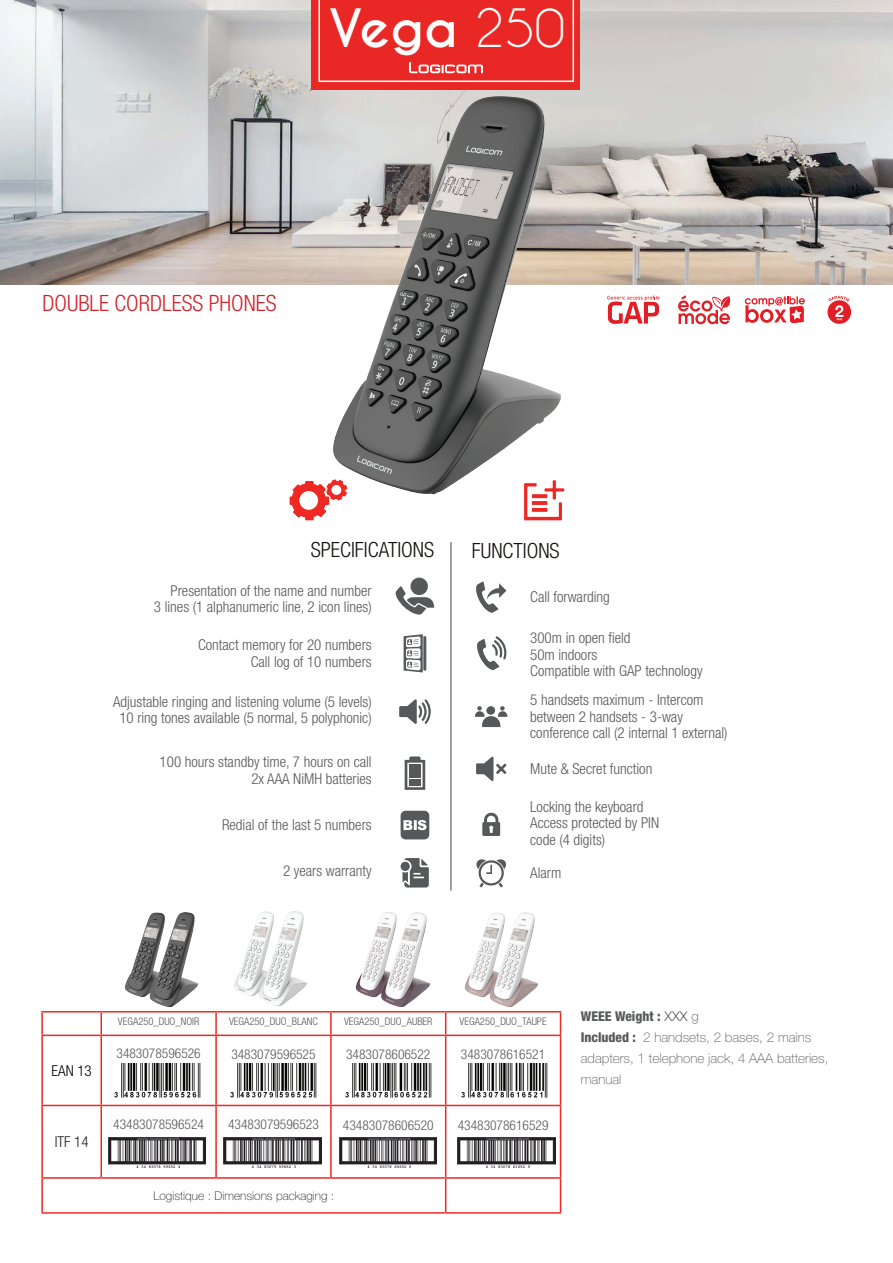
<style>
.page{position:relative;width:893px;height:1263px;background:#fff}
.page>*{position:absolute;margin:0;border:0;box-sizing:border-box;transform-origin:0 0}
.t1{font:700 49.5px "Caviar Dreams";color:#fff}
.t2{font:300 condensed 22.5px "Helvetica Neue LT Pro";color:#d1232a}
.t3{font:300 condensed 21px "Helvetica Neue LT Pro";color:#171010}
.t4{font:300 condensed 15px/16.5px "Helvetica Neue LT Pro";color:#57585a;text-align:right}
.t5{font:300 condensed 15px "Helvetica Neue LT Pro";color:#040503}
.t6{font:300 condensed 15px "Helvetica Neue LT Pro";color:#231f20}
.t7{font:300 condensed 13.5px "Helvetica Neue LT Pro";color:#57585a}
.t8{font:100 13.5px/21px "Helvetica Neue LT Pro";color:#57585a}
.t9{font:100 12px "Helvetica Neue LT Pro";color:#231f20}
.t10{font:300 condensed 10.5px "Helvetica Neue LT Pro";color:#57585a}
.s1{font-weight:400}
.s2{font-weight:800;font-stretch:condensed}
.s3{font-weight:300}
</style>
<div class="page">
<img style="left:0;top:0;width:893px;height:285px">
<hr style="left:41px;top:1011px;width:60px;height:1px;background:#ee2923">
<hr style="left:41px;top:1012px;width:2px;height:22px;background:#ee2923">
<hr style="left:101px;top:1011px;width:115px;height:1px;background:#ee2923">
<svg style="left:101px;top:1012px;width:1px;height:22px"></svg>
<hr style="left:216px;top:1011px;width:115px;height:1px;background:#ee2923">
<hr style="left:215px;top:1012px;width:2px;height:22px;background:#ee2923">
<hr style="left:331px;top:1011px;width:115px;height:1px;background:#ee2923">
<hr style="left:330px;top:1012px;width:2px;height:22px;background:#ee2923">
<hr style="left:446px;top:1011px;width:115px;height:1px;background:#ee2923">
<svg style="left:445px;top:1012px;width:1px;height:22px"></svg>
<svg style="left:560px;top:1012px;width:1px;height:22px"></svg>
<hr style="left:41px;top:1034px;width:60px;height:2px;background:#ee2923">
<hr style="left:41px;top:1036px;width:2px;height:69px;background:#ee2923">
<hr style="left:101px;top:1034px;width:115px;height:2px;background:#ee2923">
<hr style="left:101px;top:1036px;width:1px;height:69px;background:#ee2923">
<hr style="left:216px;top:1034px;width:115px;height:2px;background:#ee2923">
<hr style="left:215px;top:1036px;width:2px;height:69px;background:#ee2923">
<hr style="left:331px;top:1034px;width:115px;height:2px;background:#ee2923">
<hr style="left:330px;top:1036px;width:2px;height:69px;background:#ee2923">
<hr style="left:446px;top:1034px;width:115px;height:2px;background:#ee2923">
<hr style="left:445px;top:1036px;width:1px;height:69px;background:#ee2923">
<hr style="left:560px;top:1036px;width:1px;height:69px;background:#ee2923">
<hr style="left:41px;top:1105px;width:60px;height:1px;background:#ee2923">
<hr style="left:41px;top:1106px;width:2px;height:71px;background:#ee2923">
<hr style="left:101px;top:1105px;width:115px;height:1px;background:#ee2923">
<hr style="left:101px;top:1106px;width:1px;height:71px;background:#ee2923">
<hr style="left:216px;top:1105px;width:115px;height:1px;background:#ee2923">
<hr style="left:215px;top:1106px;width:2px;height:71px;background:#ee2923">
<hr style="left:331px;top:1105px;width:115px;height:1px;background:#ee2923">
<hr style="left:330px;top:1106px;width:2px;height:71px;background:#ee2923">
<hr style="left:446px;top:1105px;width:115px;height:1px;background:#ee2923">
<hr style="left:445px;top:1106px;width:1px;height:71px;background:#ee2923">
<hr style="left:560px;top:1106px;width:1px;height:71px;background:#ee2923">
<hr style="left:41px;top:1177px;width:60px;height:2px;background:#ee2923">
<hr style="left:41px;top:1179px;width:2px;height:33px;background:#ee2923">
<hr style="left:101px;top:1177px;width:115px;height:2px;background:#ee2923">
<hr style="left:216px;top:1177px;width:115px;height:2px;background:#ee2923">
<hr style="left:331px;top:1177px;width:115px;height:2px;background:#ee2923">
<hr style="left:446px;top:1177px;width:115px;height:2px;background:#ee2923">
<hr style="left:445px;top:1179px;width:1px;height:33px;background:#ee2923">
<hr style="left:560px;top:1179px;width:1px;height:33px;background:#ee2923">
<hr style="left:41px;top:1212px;width:60px;height:2px;background:#ee2923">
<hr style="left:101px;top:1212px;width:115px;height:2px;background:#ee2923">
<hr style="left:216px;top:1212px;width:115px;height:2px;background:#ee2923">
<hr style="left:331px;top:1212px;width:115px;height:2px;background:#ee2923">
<hr style="left:446px;top:1212px;width:115px;height:2px;background:#ee2923">
<hr style="left:450px;top:542px;width:1px;height:349px;background:#57585a">
<div style="left:410px;top:578px;width:18px;height:17px;background:#57585a;border-radius:50%"></div>
<svg style="left:396px;top:586px;width:38px;height:29px"></svg>
<svg style="left:404px;top:634px;width:22px;height:38px"></svg>
<svg style="left:399px;top:699px;width:32px;height:25px"></svg>
<svg style="left:405px;top:756px;width:20px;height:34px"></svg>
<div style="left:409px;top:779px;width:12px;height:6px;background:#57585a"></div>
<div style="left:409px;top:772px;width:12px;height:6px;background:#57585a"></div>
<div style="left:409px;top:764px;width:12px;height:6px;background:#57585a"></div>
<svg style="left:401px;top:811px;width:28px;height:28px"></svg>
<svg style="left:476px;top:581px;width:30px;height:32px"></svg>
<svg style="left:475px;top:706px;width:32px;height:21px"></svg>
<svg style="left:476px;top:757px;width:31px;height:24px"></svg>
<svg style="left:482px;top:813px;width:18px;height:23px"></svg>
<svg style="left:476px;top:859px;width:30px;height:28px"></svg>
<svg style="left:477px;top:636px;width:30px;height:34px"></svg>
<svg style="left:290px;top:480px;width:56px;height:40px"></svg>
<svg style="left:524px;top:488px;width:40px;height:32px"></svg>
<div style="left:312px;top:0;width:268px;height:89px;background:#e92724"></div>
<svg style="left:318px;top:0;width:256px;height:82px"></svg>
<svg style="left:607px;top:296px;width:52px;height:28px"></svg>
<svg style="left:678px;top:295px;width:52px;height:29px"></svg>
<svg style="left:745px;top:296px;width:60px;height:28px"></svg>
<svg style="left:827px;top:296px;width:24px;height:28px"></svg>
<svg style="left:402px;top:858px;width:27px;height:29px"></svg>
<img style="left:332px;top:95px;width:230px;height:400px">
<img style="left:114px;top:1063px;width:87px;height:35px">
<img style="left:230px;top:1063px;width:87px;height:35px">
<img style="left:345px;top:1063px;width:87px;height:35px">
<img style="left:108px;top:1138px;width:98px;height:30px">
<img style="left:224px;top:1138px;width:97px;height:30px">
<img style="left:339px;top:1138px;width:98px;height:30px">
<img style="left:124px;top:912px;width:74px;height:96px">
<img style="left:461px;top:1063px;width:87px;height:35px">
<img style="left:458px;top:1138px;width:97px;height:30px">
<img style="left:355px;top:912px;width:75px;height:96px">
<img style="left:234px;top:911px;width:73px;height:95px">
<img style="left:464px;top:912px;width:74px;height:95px">
<h1 class="t1" style="left:329px;top:-1px;width:237px">Vega <span class="s1">250</span></h1>
<h2 class="t2" style="left:43px;top:290px;width:84px">DOUBLE cordless</h2>
<h2 class="t2" style="left:209px;top:290px;width:12px">phones</h2>
<h3 class="t3" style="left:311px;top:538px;width:125px">SPECIFICATIONS</h3>
<h3 class="t3" style="left:472px;top:539px;width:89px">FUNCTIONS</h3>
<p class="t4" style="left:154px;top:582px;width:219px">Presentation of the name and number<br>3 lines (1 alphanumeric line, 2 icon lines)</p>
<p class="t4" style="left:198px;top:637px;width:175px">Contact memory for 20 numbers<br>Call log of 10 numbers</p>
<p class="t4" style="left:530px;top:588px;width:81px">Call forwarding</p>
<p class="t4" style="left:530px;top:629px;width:174px;text-align:left">300m in open field<br>50m indoors<br>Compatible with GAP technology</p>
<p class="t4" style="left:113px;top:693px;width:260px;text-align:center">Adjustable ringing and listening volume (5 levels)<br>10 ring tones available (5 normal, 5 polyphonic)</p>
<p class="t4" style="left:530px;top:691px;width:199px;text-align:left">5 handsets maximum - Intercom between 2 handsets - 3-way conference call (2 internal 1 external)</p>
<p class="t4" style="left:160px;top:754px;width:214px">100 hours standby time, 7 hours on call<br>2x AAA NiMH batteries</p>
<p class="t4" style="left:222px;top:817px;width:151px">Redial of the last 5 numbers</p>
<p class="t4" style="left:283px;top:863px;width:90px">2 years warranty</p>
<p class="t4" style="left:530px;top:761px;width:124px">Mute &amp; Secret function</p>
<p class="t4" style="left:530px;top:798px;width:130px;text-align:left">Locking the keyboard<br>Access protected by PIN code (4 digits)</p>
<p class="t4" style="left:530px;top:865px;width:33px">Alarm</p>
<p class="t5" style="left:52px;top:1062px;width:42px">EAN 13</p>
<p class="t6" style="left:55px;top:1133px;width:35px">ITF 14</p>
<p class="t10" style="left:118px;top:1015px;width:83px">VEGA250_DUO_NOIR</p>
<p class="t10" style="left:229px;top:1015px;width:90px">VEGA250_DUO_BLANC</p>
<p class="t10" style="left:344px;top:1015px;width:90px">VEGA250_DUO_AUBER</p>
<p class="t10" style="left:460px;top:1015px;width:89px">VEGA250_DUO_TAUPE</p>
<p class="t7" style="left:117px;top:1045px;width:86px">3483078596526</p>
<p class="t7" style="left:231px;top:1046px;width:86px">3483079596525</p>
<p class="t7" style="left:346px;top:1046px;width:86px">3483078606522</p>
<p class="t7" style="left:461px;top:1046px;width:86px">3483078616521</p>
<p class="t7" style="left:113px;top:1116px;width:92px">43483078596524</p>
<p class="t7" style="left:228px;top:1116px;width:92px">43483079596523</p>
<p class="t7" style="left:343px;top:1118px;width:92px">43483078606520</p>
<p class="t7" style="left:458px;top:1118px;width:92px">43483078616529</p>
<p class="t9" style="left:154px;top:1188px;width:182px">Logistique : Dimensions packaging :</p>
<p class="t8" style="left:581px;top:1005px;width:249px"><span class="s2">WEEE Weight :</span> <span class="s3">XXX</span> g<br><span class="s2">Included :</span> 2 handsets, 2 bases, 2 mains adapters, 1 telephone jack, 4 AAA batteries, manual</p>
</div>
